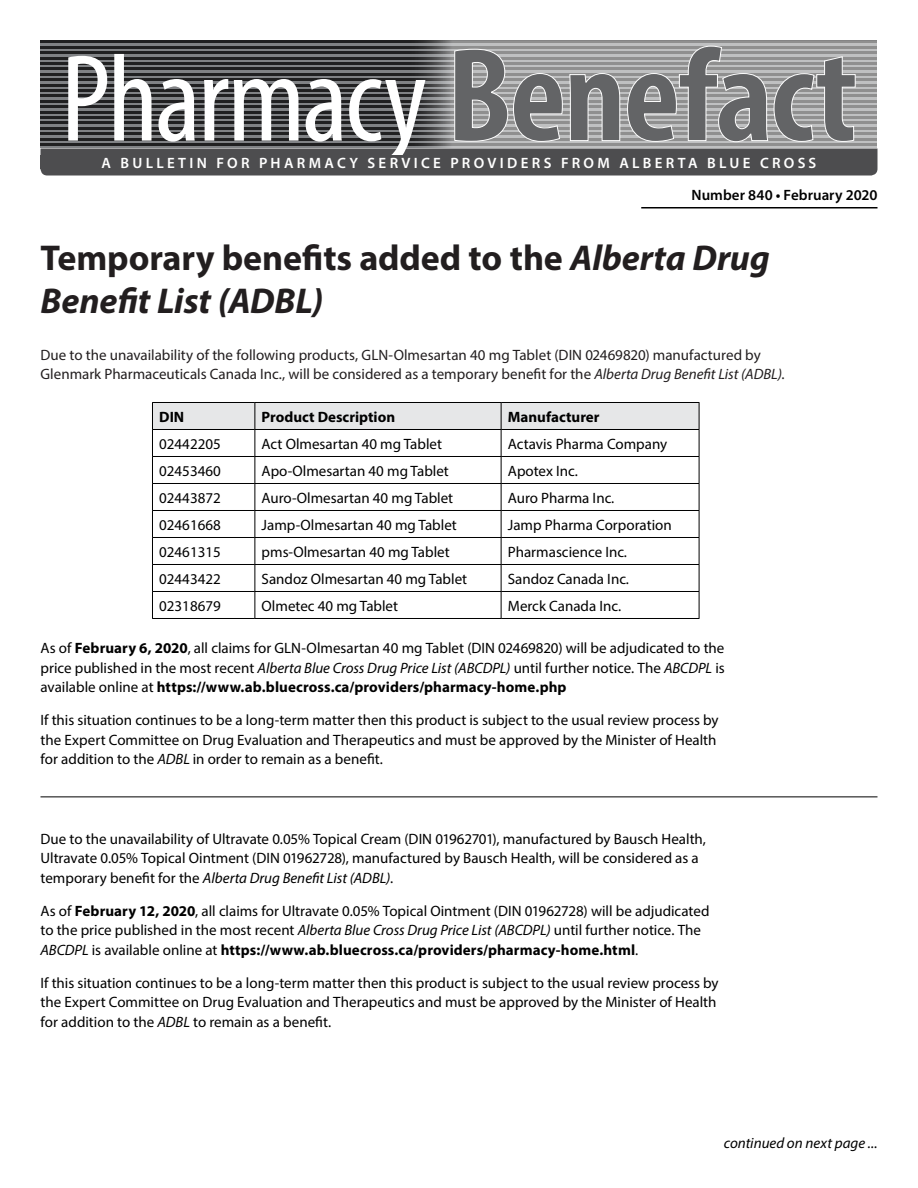
<style>
.page{position:relative;width:918px;height:1188px;background:#fff}
.page>*{position:absolute;margin:0;border:0;box-sizing:border-box;transform-origin:0 0}
.t1{font:italic 700 36px/43.2px "Myriad Pro";color:#221e1f}
.t2{font:15px/19.5px "Myriad Pro";color:#000}
.t3{font:15px/19.5px "Myriad Pro";color:#221e1f}
.t4{font:600 15px "Myriad Pro";letter-spacing:.225em;color:#fff}
.t5{font:700 15px "Myriad Pro";color:#000}
.t6{font:600 15px "Myriad Pro";color:#000}
.t7{font:italic 15px "Myriad Pro";color:#000}
.s1{font-style:normal}
.s2{font-style:italic}
.s3{font-weight:700}
</style>
<div class="page">
<hr style="left:40px;top:40px;width:838px;height:3px;background:#000">
<svg style="left:405px;top:40px;width:473px;height:5px"></svg>
<svg style="left:40px;top:45px;width:838px;height:131px"></svg>
<div style="left:40px;top:155px;width:838px;height:13px;background:#4d4d4f"></div>
<hr style="left:641px;top:207px;width:237px;height:1px;background:#000">
<svg style="left:152px;top:402px;width:548px;height:216px"></svg>
<hr style="left:152px;top:618px;width:103px;height:1px;background:#000">
<hr style="left:255px;top:618px;width:246px;height:1px;background:#000">
<hr style="left:501px;top:618px;width:198px;height:1px;background:#000">
<hr style="left:40px;top:796px;width:838px;height:1px;background:#000">
<p class="t4" style="left:102px;top:153px;width:716px">A BULLETIN FOR PHARMACY SERVICE PROVIDERS FROM ALBERTA BLUE CROSS</p>
<p class="t6" style="left:692px;top:186px;width:187px">Number 840 • February 2020</p>
<h1 class="t1" style="left:40px;top:235px;width:731px"><span class="s1">Temporary benefits added to the</span> Alberta Drug<br>Benefit List (ADBL)</h1>
<p class="t3" style="left:40px;top:345px;width:746px">Due to the unavailability of the following products, GLN-Olmesartan 40 mg Tablet (DIN 02469820) manufactured by<br>Glenmark Pharmaceuticals Canada Inc., will be considered as a temporary benefit for the <span class="s2">Alberta Drug Benefit List (ADBL)</span>.</p>
<p class="t5" style="left:159px;top:407px;width:27px">DIN</p>
<p class="t5" style="left:262px;top:407px;width:135px">Product Description</p>
<p class="t5" style="left:508px;top:407px;width:93px">Manufacturer</p>
<p class="t2" style="left:159px;top:434px;width:63px">02442205</p>
<p class="t2" style="left:262px;top:434px;width:182px">Act Olmesartan 40 mg Tablet</p>
<p class="t2" style="left:508px;top:434px;width:161px">Actavis Pharma Company</p>
<p class="t2" style="left:159px;top:461px;width:63px">02453460</p>
<p class="t2" style="left:262px;top:461px;width:189px">Apo-Olmesartan 40 mg Tablet</p>
<p class="t2" style="left:508px;top:461px;width:72px">Apotex Inc.</p>
<p class="t2" style="left:159px;top:488px;width:63px">02443872</p>
<p class="t2" style="left:262px;top:488px;width:193px">Auro-Olmesartan 40 mg Tablet</p>
<p class="t2" style="left:508px;top:488px;width:108px">Auro Pharma Inc.</p>
<p class="t2" style="left:159px;top:515px;width:63px">02461668</p>
<p class="t2" style="left:262px;top:515px;width:197px">Jamp-Olmesartan 40 mg Tablet</p>
<p class="t2" style="left:508px;top:515px;width:165px">Jamp Pharma Corporation</p>
<p class="t2" style="left:159px;top:542px;width:63px">02461315</p>
<p class="t2" style="left:262px;top:542px;width:190px">pms-Olmesartan 40 mg Tablet</p>
<p class="t2" style="left:508px;top:542px;width:121px">Pharmascience Inc.</p>
<p class="t2" style="left:159px;top:569px;width:63px">02443422</p>
<p class="t2" style="left:262px;top:569px;width:207px">Sandoz Olmesartan 40 mg Tablet</p>
<p class="t2" style="left:508px;top:569px;width:123px">Sandoz Canada Inc.</p>
<p class="t2" style="left:159px;top:596px;width:63px">02318679</p>
<p class="t2" style="left:262px;top:596px;width:138px">Olmetec 40 mg Tablet</p>
<p class="t2" style="left:508px;top:596px;width:115px">Merck Canada Inc.</p>
<p class="t2" style="left:40px;top:638px;width:686px;text-align:justify">As of <span class="s3">February 6, 2020</span>, all claims for GLN-Olmesartan 40 mg Tablet (DIN 02469820) will be adjudicated to the price published in the most recent <span class="s2">Alberta Blue Cross Drug Price List (ABCDPL)</span> until further notice. The <span class="s2">ABCDPL</span> is available online at <span class="s3">https://www.ab.bluecross.ca/providers/pharmacy-home.php</span></p>
<p class="t2" style="left:40px;top:710px;width:680px">If this situation continues to be a long-term matter then this product is subject to the usual review process by the Expert Committee on Drug Evaluation and Therapeutics and must be approved by the Minister of Health for addition to the <span class="s2">ADBL</span> in order to remain as a benefit.</p>
<p class="t2" style="left:40px;top:829px;width:667px">Due to the unavailability of Ultravate 0.05% Topical Cream (DIN 01962701), manufactured by Bausch Health,<br>Ultravate 0.05% Topical Ointment (DIN 01962728), manufactured by Bausch Health, will be considered as a temporary benefit for the <span class="s2">Alberta Drug Benefit List (ADBL)</span>.</p>
<p class="t2" style="left:40px;top:901px;width:670px">As of <span class="s3">February 12, 2020</span>, all claims for Ultravate 0.05% Topical Ointment (DIN 01962728) will be adjudicated to the price published in the most recent <span class="s2">Alberta Blue Cross Drug Price List (ABCDPL)</span> until further notice. The<br><span class="s2">ABCDPL</span> is available online at <span class="s3">https://www.ab.bluecross.ca/providers/pharmacy-home.html</span>.</p>
<p class="t2" style="left:40px;top:973px;width:680px">If this situation continues to be a long-term matter then this product is subject to the usual review process by the Expert Committee on Drug Evaluation and Therapeutics and must be approved by the Minister of Health for addition to the <span class="s2">ADBL</span> to remain as a benefit.</p>
<p class="t7" style="left:724px;top:1133px;width:155px">continued on next page ...</p>
</div>
